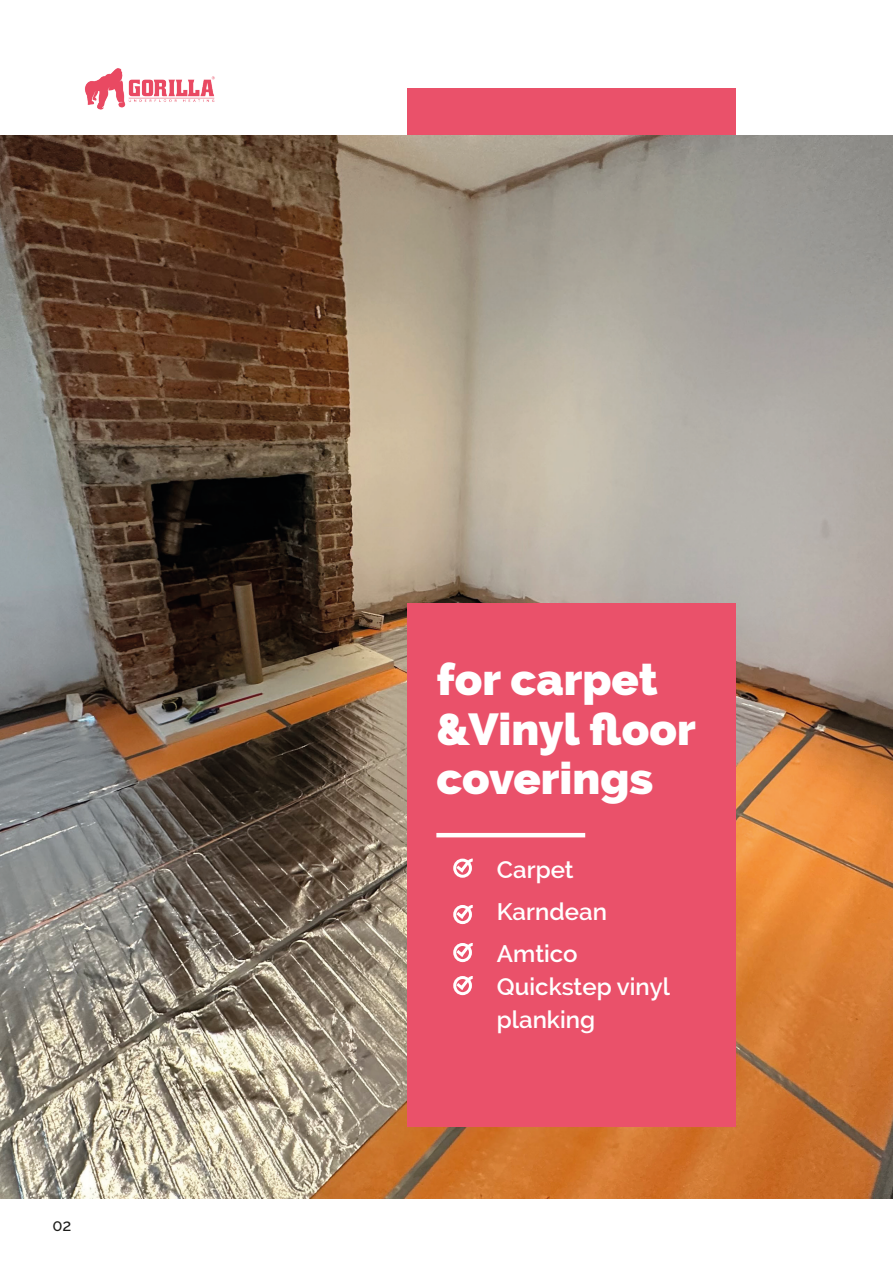
<style>
.page{position:relative;width:893px;height:1263px;background:#fff}
.page>*{position:absolute;margin:0;border:0;box-sizing:border-box;transform-origin:0 0}
.t1{font:800 45px "Raleway";color:#fff}
.t2{font:600 24px/33px "Raleway";color:#fff}
.t3{font:500 16.5px "Raleway";color:#1d1d1b}
</style>
<div class="page">
<div style="left:407px;top:88px;width:329px;height:579px;background:#ea516a"></div>
<img style="left:0;top:136px;width:893px;height:1062px">
<div style="left:407px;top:603px;width:329px;height:523px;background:#ea516a"></div>
<hr style="left:436px;top:833px;width:149px;height:4px;background:#fff">
<div style="left:453px;top:976px;width:19px;height:19px;border:3px solid #fff;border-radius:50%"></div>
<svg style="left:453px;top:976px;width:20px;height:18px"></svg>
<div style="left:453px;top:943px;width:19px;height:19px;border:3px solid #fff;border-radius:50%"></div>
<svg style="left:453px;top:943px;width:20px;height:18px"></svg>
<div style="left:453px;top:905px;width:19px;height:19px;border:3px solid #fff;border-radius:50%"></div>
<svg style="left:453px;top:905px;width:20px;height:18px"></svg>
<div style="left:453px;top:858px;width:19px;height:20px;border:3px solid #fff;border-radius:50%"></div>
<svg style="left:453px;top:858px;width:20px;height:19px"></svg>
<img style="left:85px;top:68px;width:130px;height:42px">
<p class="t3" style="left:52px;top:1216px;width:21px">02</p>
<p class="t1" style="left:436px;top:653px;width:223px">for carpet</p>
<p class="t1" style="left:436px;top:703px;width:261px">&amp;Vinyl floor</p>
<p class="t1" style="left:436px;top:752px;width:218px">coverings</p>
<p class="t2" style="left:497px;top:853px;width:78px">Carpet</p>
<p class="t2" style="left:497px;top:895px;width:112px">Karndean</p>
<p class="t2" style="left:497px;top:937px;width:82px">Amtico</p>
<p class="t2" style="left:497px;top:970px;width:174px">Quickstep vinyl planking</p>
</div>
